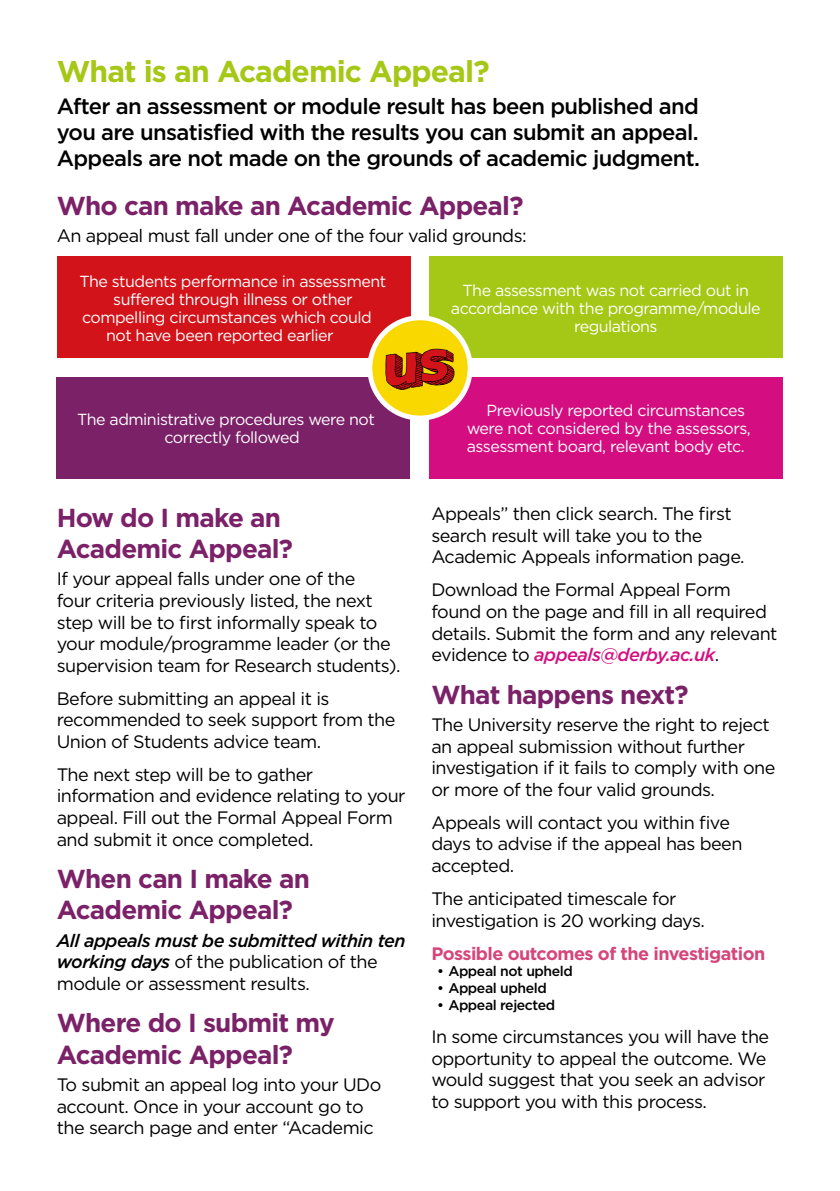
<style>
.page{position:relative;width:840px;height:1191px;background:#fff}
.page>*{position:absolute;margin:0;border:0;box-sizing:border-box;transform-origin:0 0}
.Big_Headers{font:700 30px "Gotham HTF";letter-spacing:-.03em;color:#a5c715}
.New_Headers{font:700 26px/31.2px "Gotham HTF";letter-spacing:-.03em;color:#7b2168}
.Intro_Text{font:500 22px/26.4px "Gotham HTF";letter-spacing:-.03em;color:#000;text-align:justify}
.Base_Text{font:18px/21.6px "Gotham HTF";letter-spacing:-.03em;color:#000}
.Small_headers{font:700 18px "Gotham HTF";letter-spacing:-.03em;color:#d5467b}
.Base_Text-2{font:16px/18px "Gotham HTF";letter-spacing:-.03em;color:#fff}
.Bullets{font:500 14px "Gotham HTF";letter-spacing:-.03em;color:#000}
.s1{font-weight:500;font-style:italic}
.s2{font-weight:500;font-style:italic;color:#d40e80}
</style>
<div class="page">
<div style="left:57px;top:257px;width:353px;height:101px;background:#d2131a"></div>
<div style="left:429px;top:257px;width:353px;height:101px;background:#a5c715"></div>
<div style="left:56px;top:377px;width:353px;height:101px;background:#7b2168"></div>
<div style="left:429px;top:377px;width:353px;height:101px;background:#d40e80"></div>
<div style="left:369px;top:318px;width:101px;height:100px;background:#f9d800;border-radius:50%"></div>
<div style="left:367px;top:315px;width:105px;height:105px;border:5px solid #fff;border-radius:50%"></div>
<svg style="left:385px;top:349px;width:69px;height:41px"></svg>
<h1 class="Big_Headers" style="left:57px;top:54px;width:434px">What is an Academic Appeal?</h1>
<p class="Intro_Text" style="left:57px;top:92px;width:644px">After an assessment or module result has been published and you are unsatisfied with the results you can submit an appeal.<br>Appeals are not made on the grounds of academic judgment.</p>
<h2 class="New_Headers" style="left:57px;top:189px;width:468px">Who can make an Academic Appeal?</h2>
<p class="Base_Text" style="left:57px;top:224px;width:471px">An appeal must fall under one of the four valid grounds:</p>
<p class="Base_Text-2" style="left:79px;top:272px;width:308px">The students performance in assessment</p>
<p class="Base_Text-2" style="left:113px;top:290px;width:241px">suffered through illness or other</p>
<p class="Base_Text-2" style="left:82px;top:308px;width:291px">compelling circumstances which could</p>
<p class="Base_Text-2" style="left:106px;top:326px;width:229px">not have been reported earlier</p>
<p class="Base_Text-2" style="left:462px;top:281px;width:287px">The assessment was not carried out in</p>
<p class="Base_Text-2" style="left:450px;top:299px;width:311px">accordance with the programme/module</p>
<p class="Base_Text-2" style="left:573px;top:317px;width:85px">regulations</p>
<p class="Base_Text-2" style="left:164px;top:410px;width:212px;text-indent:-87px">The administrative procedures were not correctly followed</p>
<p class="Base_Text-2" style="left:466px;top:401px;width:285px;text-indent:20px">Previously reported circumstances were not considered by the assessors, assessment board, relevant body etc.</p>
<h2 class="New_Headers" style="left:57px;top:501px;width:238px">How do I make an<br>Academic Appeal?</h2>
<p class="Base_Text" style="left:57px;top:568px;width:345px">If your appeal falls under one of the<br>four criteria previously listed, the next step will be to first informally speak to your module/programme leader (or the supervision team for Research students).</p>
<p class="Base_Text" style="left:57px;top:687px;width:340px">Before submitting an appeal it is recommended to seek support from the<br>Union of Students advice team.</p>
<p class="Base_Text" style="left:57px;top:763px;width:350px">The next step will be to gather information and evidence relating to your appeal. Fill out the Formal Appeal Form and submit it once completed.</p>
<h2 class="New_Headers" style="left:57px;top:862px;width:254px">When can I make an<br>Academic Appeal?</h2>
<p class="Base_Text" style="left:57px;top:929px;width:350px"><span class="s1">All appeals must be submitted within ten working days</span> of the publication of the module or assessment results.</p>
<h2 class="New_Headers" style="left:57px;top:1007px;width:279px">Where do I submit my<br>Academic Appeal?</h2>
<p class="Base_Text" style="left:57px;top:1073px;width:326px">To submit an appeal log into your UDo account. Once in your account go to the search page and enter “Academic</p>
<p class="Base_Text" style="left:431px;top:503px;width:315px">Appeals” then click search. The first search result will take you to the<br>Academic Appeals information page.</p>
<p class="Base_Text" style="left:431px;top:579px;width:347px">Download the Formal Appeal Form found on the page and fill in all required details. Submit the form and any relevant evidence to <span class="s2">appeals@derby.ac.uk</span>.</p>
<h2 class="New_Headers" style="left:431px;top:678px;width:259px">What happens next?</h2>
<p class="Base_Text" style="left:431px;top:713px;width:345px">The University reserve the right to reject an appeal submission without further investigation if it fails to comply with one or more of the four valid grounds.</p>
<p class="Base_Text" style="left:431px;top:811px;width:312px">Appeals will contact you within five days to advise if the appeal has been accepted.</p>
<p class="Base_Text" style="left:431px;top:887px;width:275px">The anticipated timescale for investigation is 20 working days.</p>
<h3 class="Small_headers" style="left:431px;top:942px;width:335px">Possible outcomes of the investigation</h3>
<p class="Bullets" style="left:437px;top:963px;width:137px">• Appeal not upheld</p>
<p class="Bullets" style="left:437px;top:980px;width:111px">• Appeal upheld</p>
<p class="Bullets" style="left:437px;top:997px;width:119px">• Appeal rejected</p>
<p class="Base_Text" style="left:431px;top:1025px;width:339px">In some circumstances you will have the opportunity to appeal the outcome. We would suggest that you seek an advisor to support you with this process.</p>
</div>
